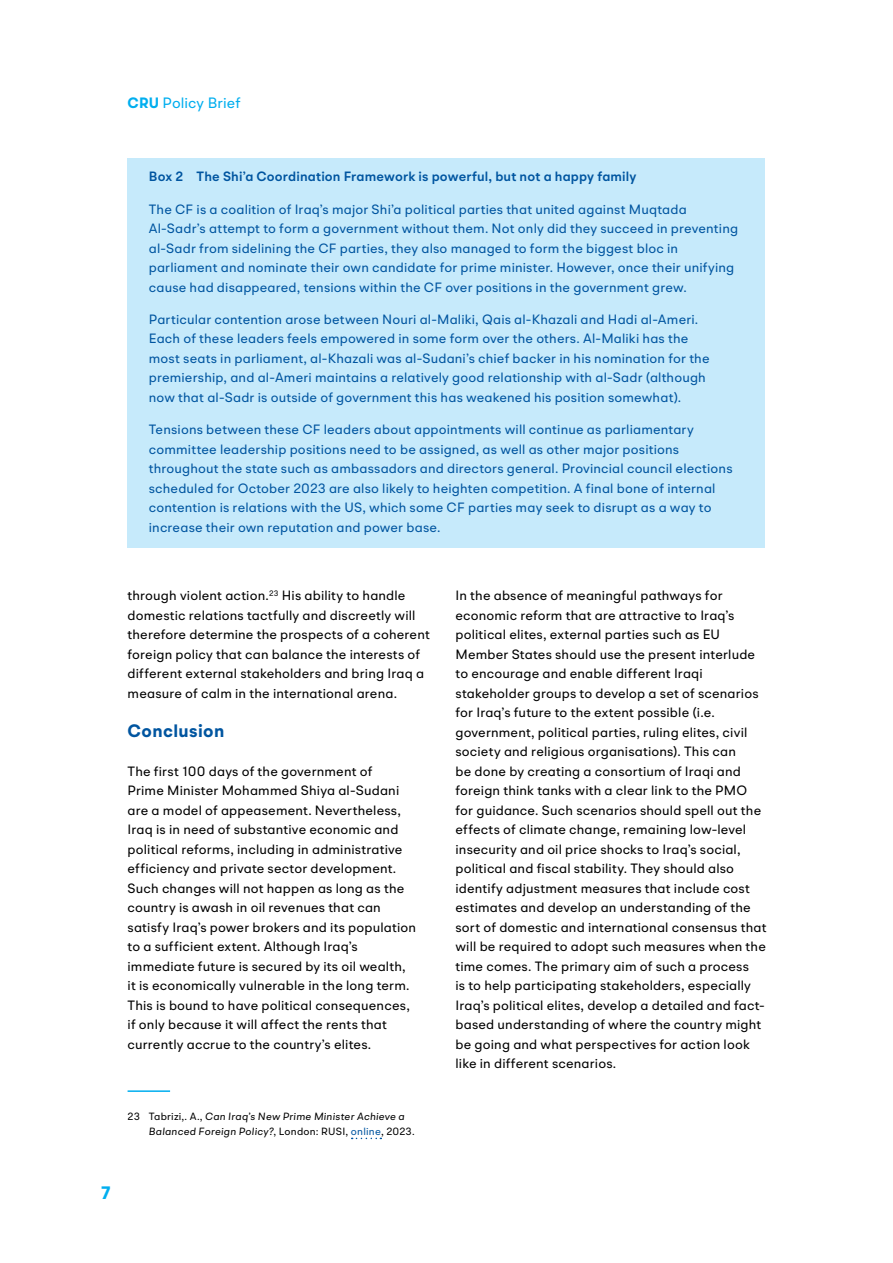
<style>
.page{position:relative;width:893px;height:1263px;background:#fff}
.page>*{position:absolute;margin:0;border:0;box-sizing:border-box;transform-origin:0 0}
.t1{font:700 18px "BR Omega";letter-spacing:.02em;color:#0055a0}
.t2{font:700 18px "BR Omega";color:#00aeef}
.t3{font:15px "BR Omega";letter-spacing:.005em;color:#00aeef}
.P_first{font:13.5px/19.5px "BR Omega";letter-spacing:.01em;color:#000}
.P_first__Block{font:13.5px/19.5px "BR Omega";letter-spacing:.01em;color:#0055a0}
.P_H{font:13.5px/19.5px "BR Omega";letter-spacing:.01em;color:#000}
.Caption_Block{font:600 13.5px "BR Omega";letter-spacing:.01em;color:#0055a0}
.Footnote{font:italic 10.5px/15.8px "BR Omega";letter-spacing:.02em;color:#000}
.s1{font-weight:700}
.s2{font-style:normal}
.s3{font-style:normal;color:#0055a0}
</style>
<div class="page">
<hr style="left:128px;top:1090px;width:42px;height:2px;background:#00aeef">
<svg style="left:352px;top:1138px;width:29px;height:1px"></svg>
<div style="left:128px;top:158px;width:637px;height:39px;background:#c6eafb"></div>
<div style="left:128px;top:190px;width:637px;height:118px;background:#c6eafb"></div>
<div style="left:128px;top:301px;width:637px;height:117px;background:#c6eafb"></div>
<div style="left:128px;top:411px;width:637px;height:137px;background:#c6eafb"></div>
<p class="t3" style="left:128px;top:93px;width:115px"><span class="s1">CRU</span> Policy Brief</p>
<p class="Caption_Block" style="left:149px;top:168px;width:489px">Box 2 The Shi’a Coordination Framework is powerful, but not a happy family</p>
<p class="P_first__Block" style="left:149px;top:199px;width:591px">The CF is a coalition of Iraq’s major Shi’a political parties that united against Muqtada Al-Sadr’s attempt to form a government without them. Not only did they succeed in preventing al-Sadr from sidelining the CF parties, they also managed to form the biggest bloc in parliament and nominate their own candidate for prime minister. However, once their unifying cause had disappeared, tensions within the CF over positions in the government grew.</p>
<p class="P_first__Block" style="left:149px;top:309px;width:562px">Particular contention arose between Nouri al-Maliki, Qais al-Khazali and Hadi al-Ameri.<br>Each of these leaders feels empowered in some form over the others. Al-Maliki has the most seats in parliament, al-Khazali was al-Sudani’s chief backer in his nomination for the premiership, and al-Ameri maintains a relatively good relationship with al-Sadr (although now that al-Sadr is outside of government this has weakened his position somewhat).</p>
<p class="P_first__Block" style="left:149px;top:419px;width:585px">Tensions between these CF leaders about appointments will continue as parliamentary committee leadership positions need to be assigned, as well as other major positions throughout the state such as ambassadors and directors general. Provincial council elections scheduled for October 2023 are also likely to heighten competition. A final bone of internal contention is relations with the US, which some CF parties may seek to disrupt as a way to increase their own reputation and power base.</p>
<p class="P_first" style="left:128px;top:585px;width:304px">through violent action.<sup>23</sup> His ability to handle domestic relations tactfully and discreetly will therefore determine the prospects of a coherent foreign policy that can balance the interests of different external stakeholders and bring Iraq a measure of calm in the international arena.</p>
<h2 class="t1" style="left:128px;top:719px;width:98px">Conclusion</h2>
<p class="P_H" style="left:128px;top:761px;width:290px">The first 100 days of the government of<br>Prime Minister Mohammed Shiya al-Sudani are a model of appeasement. Nevertheless, Iraq is in need of substantive economic and political reforms, including in administrative efficiency and private sector development.<br>Such changes will not happen as long as the country is awash in oil revenues that can satisfy Iraq’s power brokers and its population to a sufficient extent. Although Iraq’s immediate future is secured by its oil wealth, it is economically vulnerable in the long term.<br>This is bound to have political consequences, if only because it will affect the rents that currently accrue to the country’s elites.</p>
<p class="Footnote" style="left:149px;top:1108px;width:267px;text-indent:-21px"><span class="s2">23 Tabrizi,. A.,</span> Can Iraq’s New Prime Minister Achieve a<br>Balanced Foreign Policy?<span class="s2">, London: RUSI,</span> <span class="s3">online</span><span class="s2">, 2023.</span></p>
<h1 class="t2" style="left:101px;top:1181px;width:11px">7</h1>
<p class="P_first" style="left:455px;top:585px;width:313px">In the absence of meaningful pathways for economic reform that are attractive to Iraq’s political elites, external parties such as EU Member States should use the present interlude to encourage and enable different Iraqi stakeholder groups to develop a set of scenarios for Iraq’s future to the extent possible (i.e. government, political parties, ruling elites, civil society and religious organisations). This can<br>be done by creating a consortium of Iraqi and foreign think tanks with a clear link to the PMO for guidance. Such scenarios should spell out the effects of climate change, remaining low-level insecurity and oil price shocks to Iraq’s social, political and fiscal stability. They should also identify adjustment measures that include cost estimates and develop an understanding of the sort of domestic and international consensus that will be required to adopt such measures when the time comes. The primary aim of such a process<br>is to help participating stakeholders, especially Iraq’s political elites, develop a detailed and fact&shy;based understanding of where the country might be going and what perspectives for action look like in different scenarios.</p>
</div>
